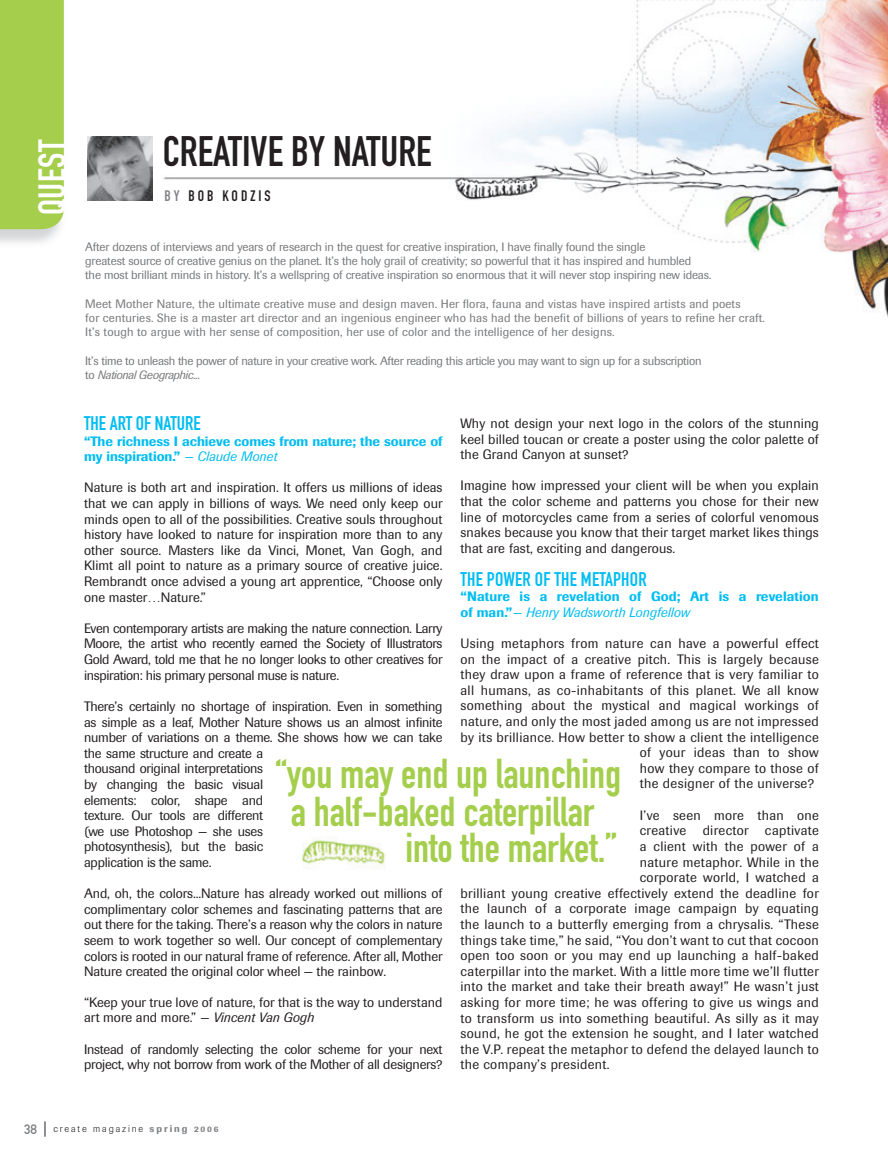
<style>
.page{position:relative;width:888px;height:1161px;background:#fff}
.page>*{position:absolute;margin:0;border:0;box-sizing:border-box;transform-origin:0 0}
.t1{font:42px "DIN Engschrift Alternate";color:#231f20}
.t2{font:41.1px "DIN Engschrift";color:#a4ce4c}
.t3{font:37.5px "DIN Engschrift";letter-spacing:.01em;color:#fff}
.t4{font:19.5px "DIN Engschrift Alternate";letter-spacing:.01em;color:#01bdf2}
.t5{font:15px "DIN Engschrift Alternate";letter-spacing:.2em;color:#231f20}
.t6{font:13.5px/15.6px "Imago";letter-spacing:.025em;color:#231f20;text-align:justify}
.t7{font:13.5px/15.6px "Imago";letter-spacing:-.02em;color:#231f20}
.t8{font:500 13.5px/15.6px "Imago";color:#01bdf2}
.t9{font:13.5px/15.6px "Imago";color:#231f20}
.t10{font:12px/14.2px "Imago";letter-spacing:-.01em;color:#76787b}
.t11{font:12px/14.2px "Imago";letter-spacing:.015em;color:#76787b}
.t12{font:300 9.75px "Imago";letter-spacing:.2em;color:#231f20}
.s1{color:#808285}
.s2{font-style:italic}
.s3{font-weight:400;font-style:italic}
.s4{font-family:"DIN Mittelschrift Alternate";font-weight:400;font-size:13.5px;color:#808285}
.s5{font-weight:500;color:#808285}
.s6{font-weight:500;font-size:8.25px;color:#808285}
</style>
<div class="page">
<img style="left:87px;top:0;width:801px;height:318px">
<img style="left:88px;top:136px;width:64px;height:65px">
<svg style="left:45px;top:1121px;width:1px;height:15px"></svg>
<img style="left:301px;top:836px;width:85px;height:33px">
<div style="left:0;top:0;width:64px;height:229px;background:#a4ce4c"></div>
<h3 class="t3" style="left:38px;top:215px;width:77px;rotate:-90deg">QUEST</h3>
<h1 class="t1" style="left:163px;top:136px;width:270px">CREATIVE BY NATURE</h1>
<p class="t5" style="left:164px;top:190px;width:108px"><span class="s1">BY</span> BOB KODZIS</p>
<p class="t10" style="left:85px;top:240px;width:627px">After dozens of interviews and years of research in the quest for creative inspiration, I have finally found the single<br>greatest source of creative genius on the planet. It’s the holy grail of creativity; so powerful that it has inspired and humbled<br>the most brilliant minds in history. It’s a wellspring of creative inspiration so enormous that it will never stop inspiring new ideas.</p>
<p class="t11" style="left:85px;top:297px;width:681px">Meet Mother Nature, the ultimate creative muse and design maven. Her flora, fauna and vistas have inspired artists and poets<br>for centuries. She is a master art director and an ingenious engineer who has had the benefit of billions of years to refine her craft.<br>It’s tough to argue with her sense of composition, her use of color and the intelligence of her designs.</p>
<p class="t10" style="left:85px;top:354px;width:617px">It’s time to unleash the power of nature in your creative work. After reading this article you may want to sign up for a subscription to <span class="s2">National Geographic.</span>..</p>
<h3 class="t4" style="left:84px;top:416px;width:118px">THE ART OF NATURE</h3>
<p class="t8" style="left:84px;top:434px;width:360px">“The richness I achieve comes from nature; the source of my inspiration.” <span class="s3">— Claude Monet</span></p>
<p class="t6" style="left:84px;top:481px;width:360px">Nature is both art and inspiration. It offers us millions of ideas that we can apply in billions of ways. We need only keep our minds open to all of the possibilities. Creative souls throughout history have looked to nature for inspiration more than to any other source. Masters like da Vinci, Monet, Van Gogh, and Klimt all point to nature as a primary source of creative juice.<br>Rembrandt once advised a young art apprentice, “Choose only one master…Nature.”</p>
<p class="t6" style="left:84px;top:621px;width:360px">Even contemporary artists are making the nature connection. Larry Moore, the artist who recently earned the Society of Illustrators Gold Award, told me that he no longer looks to other creatives for inspiration: his primary personal muse is nature.</p>
<p class="t7" style="left:84px;top:699px;width:360px">There’s certainly no shortage of inspiration. Even in something as simple as a leaf, Mother Nature shows us an almost infinite number of variations on a theme. She shows how we can take the same structure and create a<br>thousand original interpretations<br>by changing the basic visual<br>elements: color, shape and<br>texture. Our tools are different<br>(we use Photoshop — she uses<br>photosynthesis), but the basic<br>application is the same.</p>
<p class="t6" style="left:84px;top:887px;width:360px">And, oh, the colors...Nature has already worked out millions of complimentary color schemes and fascinating patterns that are out there for the taking. There’s a reason why the colors in nature seem to work together so well. Our concept of complementary colors is rooted in our natural frame of reference. After all, Mother Nature created the original color wheel — the rainbow.</p>
<p class="t9" style="left:84px;top:995px;width:360px">“Keep your true love of nature, for that is the way to understand art more and more.” <span class="s2">— Vincent Van Gogh</span></p>
<p class="t7" style="left:84px;top:1042px;width:360px">Instead of randomly selecting the color scheme for your next project, why not borrow from work of the Mother of all designers?</p>
<p class="t6" style="left:460px;top:417px;width:360px">Why not design your next logo in the colors of the stunning keel billed toucan or create a poster using the color palette of the Grand Canyon at sunset?</p>
<p class="t6" style="left:460px;top:479px;width:360px">Imagine how impressed your client will be when you explain that the color scheme and patterns you chose for their new line of motorcycles came from a series of colorful venomous snakes because you know that their target market likes things that are fast, exciting and dangerous.</p>
<h3 class="t4" style="left:460px;top:571px;width:188px">THE POWER OF THE METAPHOR</h3>
<p class="t8" style="left:460px;top:590px;width:360px">“Nature is a revelation of God; Art is a revelation of man.”<span class="s3">— Henry Wadsworth Longfellow</span></p>
<p class="t6" style="left:460px;top:636px;width:360px">Using metaphors from nature can have a powerful effect</p>
<p class="t6" style="left:460px;top:652px;width:360px">on the impact of a creative pitch. This is largely because</p>
<p class="t6" style="left:460px;top:668px;width:360px">they draw upon a frame of reference that is very familiar to</p>
<p class="t6" style="left:460px;top:683px;width:360px">all humans, as co-inhabitants of this planet. We all know</p>
<p class="t6" style="left:460px;top:699px;width:360px">something about the mystical and magical workings of</p>
<p class="t6" style="left:460px;top:714px;width:360px">nature, and only the most jaded among us are not impressed</p>
<p class="t6" style="left:460px;top:730px;width:360px">by its brilliance. How better to show a client the intelligence</p>
<p class="t6" style="left:640px;top:746px;width:180px">of your ideas than to show</p>
<p class="t6" style="left:640px;top:761px;width:180px">how they compare to those of</p>
<p class="t6" style="left:640px;top:777px;width:176px">the designer of the universe?</p>
<p class="t6" style="left:640px;top:808px;width:180px">I’ve seen more than one</p>
<p class="t6" style="left:640px;top:824px;width:180px">creative director captivate</p>
<p class="t6" style="left:640px;top:839px;width:180px">a client with the power of a</p>
<p class="t6" style="left:640px;top:855px;width:180px">nature metaphor. While in the</p>
<p class="t6" style="left:640px;top:870px;width:180px">corporate world, I watched a</p>
<p class="t6" style="left:460px;top:886px;width:360px">brilliant young creative effectively extend the deadline for</p>
<p class="t6" style="left:460px;top:902px;width:360px">the launch of a corporate image campaign by equating</p>
<p class="t6" style="left:460px;top:917px;width:360px">the launch to a butterfly emerging from a chrysalis. “These</p>
<p class="t6" style="left:460px;top:933px;width:360px">things take time,” he said, “You don’t want to cut that cocoon</p>
<p class="t6" style="left:460px;top:948px;width:360px">open too soon or you may end up launching a half-baked</p>
<p class="t6" style="left:460px;top:964px;width:360px">caterpillar into the market. With a little more time we’ll flutter</p>
<p class="t6" style="left:460px;top:980px;width:360px">into the market and take their breath away!” He wasn’t just</p>
<p class="t6" style="left:460px;top:995px;width:360px">asking for more time; he was offering to give us wings and</p>
<p class="t6" style="left:460px;top:1011px;width:360px">to transform us into something beautiful. As silly as it may</p>
<p class="t6" style="left:460px;top:1026px;width:360px">sound, he got the extension he sought, and I later watched</p>
<p class="t6" style="left:460px;top:1042px;width:360px">the V.P. repeat the metaphor to defend the delayed launch to</p>
<p class="t6" style="left:460px;top:1058px;width:151px">the company’s president.</p>
<h2 class="t2" style="left:275px;top:758px;width:347px">“you may end up launching</h2>
<h2 class="t2" style="left:291px;top:796px;width:305px">a half-baked caterpillar</h2>
<h2 class="t2" style="left:405px;top:833px;width:213px">into the market.”</h2>
<p class="t12" style="left:24px;top:1125px;width:196px"><span class="s4">38</span> create magazine <span class="s5">spring</span> <span class="s6">2006</span></p>
</div>
